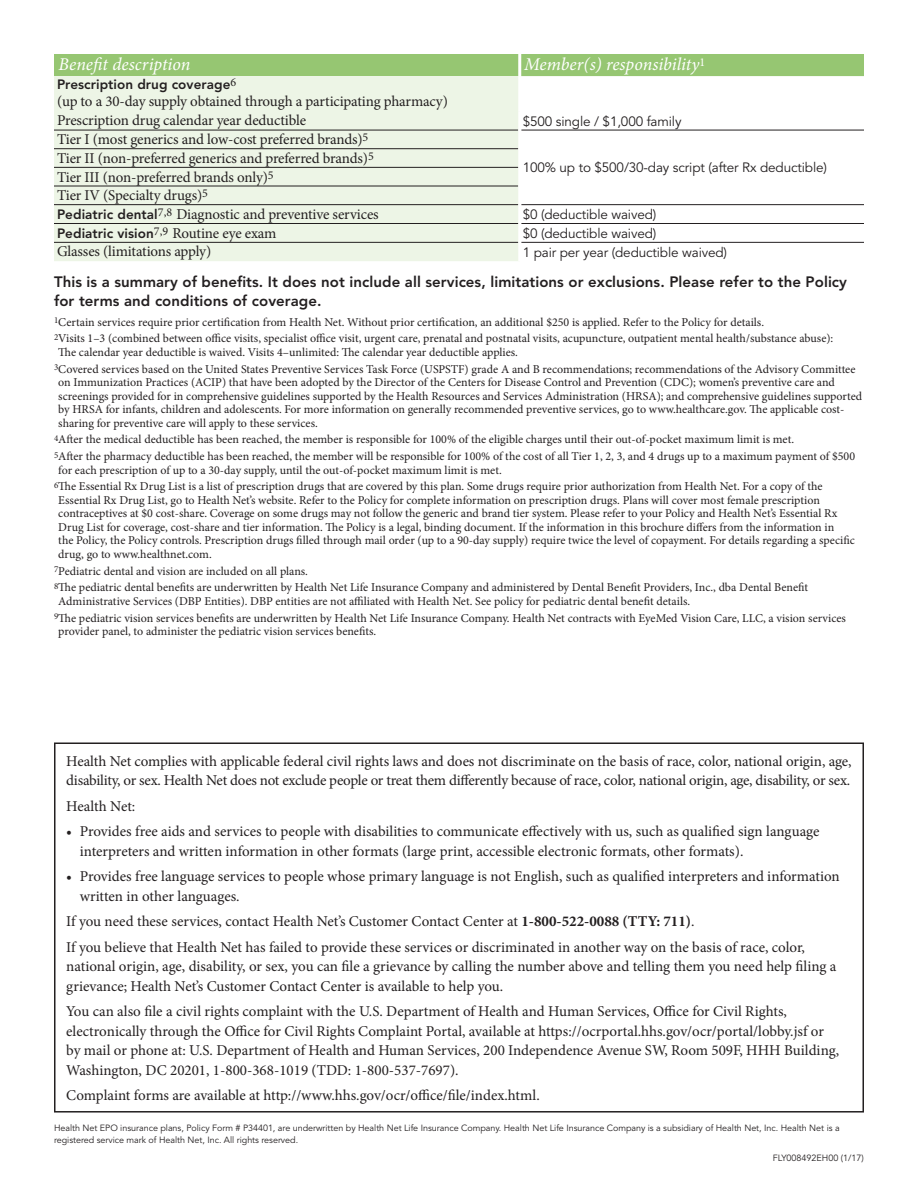
<style>
.page{position:relative;width:918px;height:1188px;background:#fff}
.page>*{position:absolute;margin:0;border:0;box-sizing:border-box;transform-origin:0 0}
.t1{font:italic 18px "Minion Pro";color:#fff}
.t2{font:15px/19.5px "Minion Pro";letter-spacing:-.005em;color:#231f20}
.t3{font:800 15px/19.5px "Avenir LT Std";letter-spacing:.005em;color:#231f20}
.t4{font:13.5px "Avenir LT Std";letter-spacing:-.01em;color:#231f20}
.t5{font:800 13.5px "Avenir LT Std";letter-spacing:.005em;color:#231f20}
.t6{font:12px/13.5px "Minion Pro";color:#231f20}
.t7{font:9px/12px "Avenir LT Std";letter-spacing:-.005em;color:#231f20}
.s1{font-family:"Avenir LT Std";font-weight:800;font-size:13.5px}
.s2{font-family:"Minion Pro";font-weight:400;font-size:15px}
.s3{font-weight:700}
</style>
<div class="page">
<div style="left:54px;top:54px;width:810px;height:22px;background:#96c672"></div>
<div style="left:54px;top:76px;width:464px;height:185px;background:#edf5e6"></div>
<hr style="left:521px;top:130px;width:343px;height:1px;background:#231f20">
<hr style="left:521px;top:204px;width:343px;height:1px;background:#231f20">
<hr style="left:54px;top:130px;width:464px;height:1px;background:#231f20">
<hr style="left:54px;top:148px;width:464px;height:1px;background:#231f20">
<hr style="left:54px;top:167px;width:464px;height:1px;background:#231f20">
<hr style="left:54px;top:186px;width:464px;height:1px;background:#231f20">
<hr style="left:54px;top:204px;width:464px;height:1px;background:#231f20">
<hr style="left:54px;top:223px;width:464px;height:1px;background:#231f20">
<hr style="left:54px;top:242px;width:464px;height:1px;background:#231f20">
<hr style="left:521px;top:242px;width:343px;height:1px;background:#231f20">
<hr style="left:521px;top:223px;width:343px;height:1px;background:#231f20">
<hr style="left:518px;top:54px;width:3px;height:22px;background:#fff">
<div style="left:54px;top:742px;width:810px;height:371px;border:2px solid #231f20"></div>
<h1 class="t1" style="left:58px;top:52px;width:134px">Benefit description</h1>
<h1 class="t1" style="left:524px;top:52px;width:182px">Member(s) responsibility<sup>1</sup></h1>
<p class="t5" style="left:57px;top:77px;width:181px">Prescription drug coverage<sup>6</sup></p>
<p class="t2" style="left:57px;top:91px;width:392px">(up to a 30-day supply obtained through a participating pharmacy)<br>Prescription drug calendar year deductible</p>
<p class="t4" style="left:523px;top:113px;width:160px">$500 single / $1,000 family</p>
<p class="t2" style="left:57px;top:130px;width:313px">Tier I (most generics and low-cost preferred brands)<sup>5</sup></p>
<p class="t2" style="left:57px;top:149px;width:323px;line-height:18.6px">Tier II (non-preferred generics and preferred brands)<sup>5<br></sup>Tier III (non-preferred brands only)<sup>5<br></sup>Tier IV (Specialty drugs)<sup>5<br></sup><span class="s1">Pediatric dental</span><sup>7,8</sup> Diagnostic and preventive services</p>
<p class="t4" style="left:523px;top:160px;width:306px">100% up to $500/30-day script (after Rx deductible)</p>
<p class="t4" style="left:523px;top:207px;width:135px">$0 (deductible waived)</p>
<p class="t5" style="left:57px;top:225px;width:221px">Pediatric vision<sup>7,9</sup> <span class="s2">Routine eye exam</span></p>
<p class="t4" style="left:523px;top:226px;width:135px">$0 (deductible waived)</p>
<p class="t2" style="left:57px;top:242px;width:156px">Glasses (limitations apply)</p>
<p class="t4" style="left:523px;top:244px;width:206px">1 pair per year (deductible waived)</p>
<p class="t3" style="left:54px;top:272px;width:795px">This is a summary of benefits. It does not include all services, limitations or exclusions. Please refer to the Policy for terms and conditions of coverage.</p>
<p class="t6" style="left:54px;top:314px;width:781px;line-height:16.8px"><sup>1</sup>Certain services require prior certification from Health Net. Without prior certification, an additional $250 is applied. Refer to the Policy for details.<br><sup>2</sup>Visits 1–3 (combined between office visits, specialist office visit, urgent care, prenatal and postnatal visits, acupuncture, outpatient mental health/substance abuse):</p>
<p class="t6" style="left:54px;top:344px;width:803px;line-height:16.8px;text-indent:4px">The calendar year deductible is waived. Visits 4–unlimited: The calendar year deductible applies.<br><sup>3</sup>Covered services based on the United States Preventive Services Task Force (USPSTF) grade A and B recommendations; recommendations of the Advisory Committee</p>
<p class="t6" style="left:58px;top:376px;width:805px">on Immunization Practices (ACIP) that have been adopted by the Director of the Centers for Disease Control and Prevention (CDC); women’s preventive care and screenings provided for in comprehensive guidelines supported by the Health Resources and Services Administration (HRSA); and comprehensive guidelines supported by HRSA for infants, children and adolescents. For more information on generally recommended preventive services, go to www.healthcare.gov. The applicable cost&shy;sharing for preventive care will apply to these services.</p>
<p class="t6" style="left:54px;top:431px;width:803px;line-height:16.8px"><sup>4</sup>After the medical deductible has been reached, the member is responsible for 100% of the eligible charges until their out-of-pocket maximum limit is met.<br><sup>5</sup>After the pharmacy deductible has been reached, the member will be responsible for 100% of the cost of all Tier 1, 2, 3, and 4 drugs up to a maximum payment of $500</p>
<p class="t6" style="left:54px;top:461px;width:770px;line-height:16.8px;text-indent:4px">for each prescription of up to a 30-day supply, until the out-of-pocket maximum limit is met.<br><sup>6</sup>The Essential Rx Drug List is a list of prescription drugs that are covered by this plan. Some drugs require prior authorization from Health Net. For a copy of the</p>
<p class="t6" style="left:58px;top:493px;width:798px">Essential Rx Drug List, go to Health Net’s website. Refer to the Policy for complete information on prescription drugs. Plans will cover most female prescription contraceptives at $0 cost-share. Coverage on some drugs may not follow the generic and brand tier system. Please refer to your Policy and Health Net’s Essential Rx Drug List for coverage, cost-share and tier information. The Policy is a legal, binding document. If the information in this brochure differs from the information in<br>the Policy, the Policy controls. Prescription drugs filled through mail order (up to a 90-day supply) require twice the level of copayment. For details regarding a specific drug, go to www.healthnet.com.</p>
<p class="t6" style="left:54px;top:562px;width:756px;line-height:16.8px"><sup>7</sup>Pediatric dental and vision are included on all plans.<br><sup>8</sup>The pediatric dental benefits are underwritten by Health Net Life Insurance Company and administered by Dental Benefit Providers, Inc., dba Dental Benefit</p>
<p class="t6" style="left:54px;top:593px;width:793px;line-height:16.8px;text-indent:4px">Administrative Services (DBP Entities). DBP entities are not affiliated with Health Net. See policy for pediatric dental benefit details.<br><sup>9</sup>The pediatric vision services benefits are underwritten by Health Net Life Insurance Company. Health Net contracts with EyeMed Vision Care, LLC, a vision services</p>
<p class="t6" style="left:58px;top:625px;width:319px">provider panel, to administer the pediatric vision services benefits.</p>
<p class="t2" style="left:66px;top:751px;width:787px">Health Net complies with applicable federal civil rights laws and does not discriminate on the basis of race, color, national origin, age, disability, or sex. Health Net does not exclude people or treat them differently because of race, color, national origin, age, disability, or sex.</p>
<p class="t2" style="left:66px;top:796px;width:71px">Health Net:</p>
<p class="t2" style="left:80px;top:822px;width:741px;text-indent:-14px">• Provides free aids and services to people with disabilities to communicate effectively with us, such as qualified sign language interpreters and written information in other formats (large print, accessible electronic formats, other formats).</p>
<p class="t2" style="left:80px;top:867px;width:762px;text-indent:-14px">• Provides free language services to people whose primary language is not English, such as qualified interpreters and information written in other languages.</p>
<p class="t2" style="left:66px;top:909px;width:740px;line-height:25.5px">If you need these services, contact Health Net’s Customer Contact Center at <span class="s3">1-800-522-0088 (TTY: 711)</span>.<br>If you believe that Health Net has failed to provide these services or discriminated in another way on the basis of race, color,</p>
<p class="t2" style="left:66px;top:957px;width:772px">national origin, age, disability, or sex, you can file a grievance by calling the number above and telling them you need help filing a grievance; Health Net’s Customer Contact Center is available to help you.</p>
<p class="t2" style="left:66px;top:1002px;width:774px">You can also file a civil rights complaint with the U.S. Department of Health and Human Services, Office for Civil Rights, electronically through the Office for Civil Rights Complaint Portal, available at https://ocrportal.hhs.gov/ocr/portal/lobby.jsf or by mail or phone at: U.S. Department of Health and Human Services, 200 Independence Avenue SW, Room 509F, HHH Building, Washington, DC 20201, 1-800-368-1019 (TDD: 1-800-537-7697).</p>
<p class="t2" style="left:66px;top:1086px;width:475px">Complaint forms are available at http://www.hhs.gov/ocr/office/file/index.html.</p>
<p class="t7" style="left:54px;top:1122px;width:787px">Health Net EPO insurance plans, Policy Form # P34401, are underwritten by Health Net Life Insurance Company. Health Net Life Insurance Company is a subsidiary of Health Net, Inc. Health Net is a registered service mark of Health Net, Inc. All rights reserved.</p>
<p class="t7" style="left:773px;top:1152px;width:93px">FLY008492EH00 (1/17)</p>
</div>
